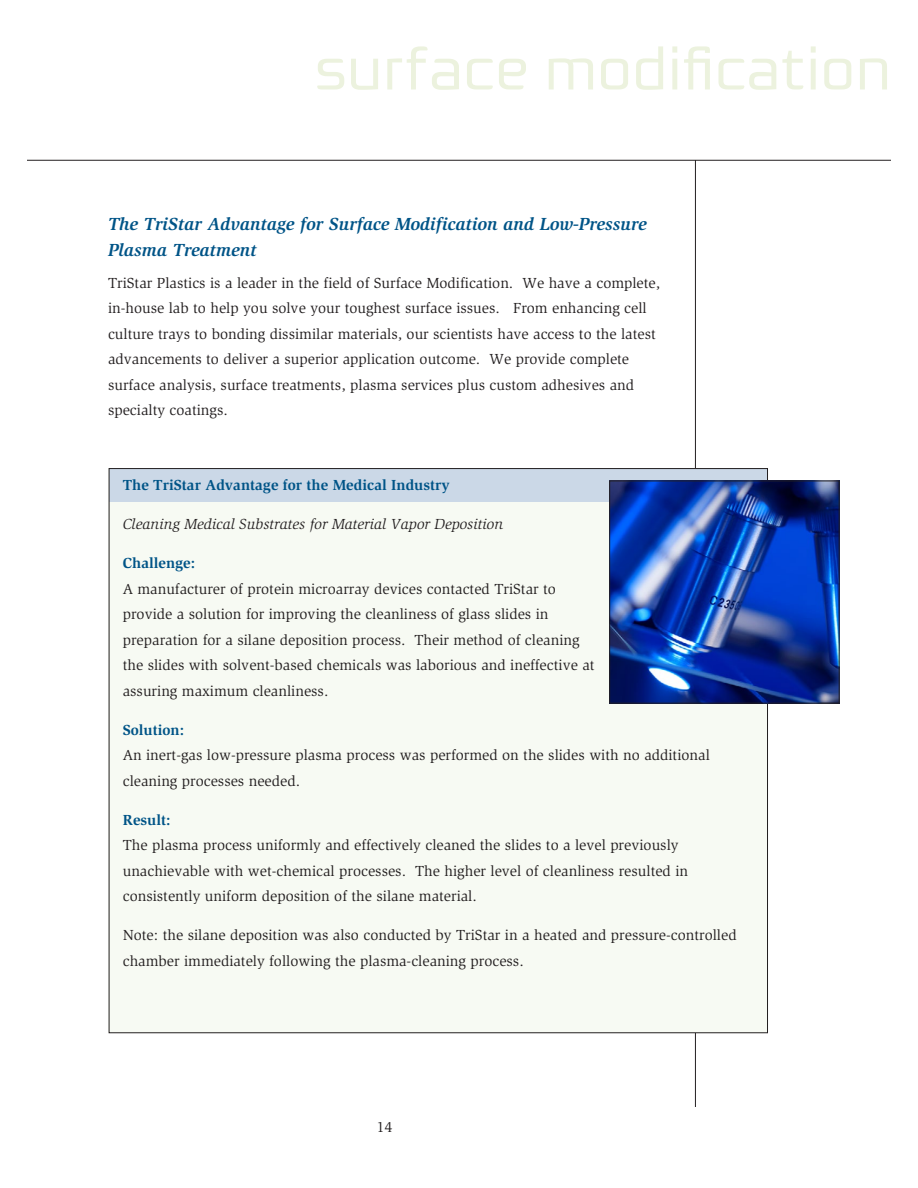
<style>
.page{position:relative;width:918px;height:1188px;background:#fff}
.page>*{position:absolute;margin:0;border:0;box-sizing:border-box;transform-origin:0 0}
.t1{font:61.5px "Resea";color:#ecf2de}
.Subtitle{font:italic 700 18px/25.5px "Slimbach";color:#005487}
.Main_Paragraph_Style{font:15px/25.5px "Slimbach";color:#231f20}
.Case_Study_Section_T{font:700 15px "Slimbach";color:#005487}
.Case_Study_Sub_Heade{font:italic 15px "Slimbach";color:#231f20}
</style>
<div class="page">
<hr style="left:695px;top:160px;width:1px;height:947px;background:#231f20">
<hr style="left:27px;top:160px;width:864px;height:1px;background:#231f20">
<div style="left:108px;top:468px;width:659px;height:565px;background:#f7faf3"></div>
<div style="left:109px;top:468px;width:659px;height:34px;background:#cbd8e7"></div>
<img style="left:611px;top:483px;width:226px;height:218px">
<div style="left:609px;top:481px;width:230px;height:222px;border:1px solid #231f20"></div>
<h1 class="t1" style="left:314px;top:37px;width:578px">surface modification</h1>
<p class="Subtitle" style="left:108px;top:211px;width:540px">The TriStar Advantage for Surface Modification and Low-Pressure<br>Plasma Treatment</p>
<p class="Main_Paragraph_Style" style="left:108px;top:270px;width:554px">TriStar Plastics is a leader in the field of Surface Modification. We have a complete, in-house lab to help you solve your toughest surface issues. From enhancing cell culture trays to bonding dissimilar materials, our scientists have access to the latest advancements to deliver a superior application outcome. We provide complete surface analysis, surface treatments, plasma services plus custom adhesives and specialty coatings.</p>
<p class="Case_Study_Section_T" style="left:123px;top:476px;width:329px">The TriStar Advantage for the Medical Industry</p>
<p class="Case_Study_Sub_Heade" style="left:123px;top:515px;width:382px">Cleaning Medical Substrates for Material Vapor Deposition</p>
<p class="Case_Study_Section_T" style="left:123px;top:554px;width:74px">Challenge:</p>
<p class="Main_Paragraph_Style" style="left:123px;top:576px;width:473px">A manufacturer of protein microarray devices contacted TriStar to provide a solution for improving the cleanliness of glass slides in preparation for a silane deposition process. Their method of cleaning the slides with solvent-based chemicals was laborious and ineffective at assuring maximum cleanliness.</p>
<p class="Case_Study_Section_T" style="left:123px;top:721px;width:63px">Solution:</p>
<p class="Main_Paragraph_Style" style="left:123px;top:742px;width:589px">An inert-gas low-pressure plasma process was performed on the slides with no additional cleaning processes needed.</p>
<p class="Case_Study_Section_T" style="left:123px;top:811px;width:49px">Result:</p>
<p class="Main_Paragraph_Style" style="left:123px;top:832px;width:567px">The plasma process uniformly and effectively cleaned the slides to a level previously unachievable with wet-chemical processes. The higher level of cleanliness resulted in consistently uniform deposition of the silane material.</p>
<p class="Main_Paragraph_Style" style="left:123px;top:922px;width:615px">Note: the silane deposition was also conducted by TriStar in a heated and pressure-controlled chamber immediately following the plasma-cleaning process.</p>
<p class="Main_Paragraph_Style" style="left:377px;top:1115px;width:17px">14</p>
</div>
